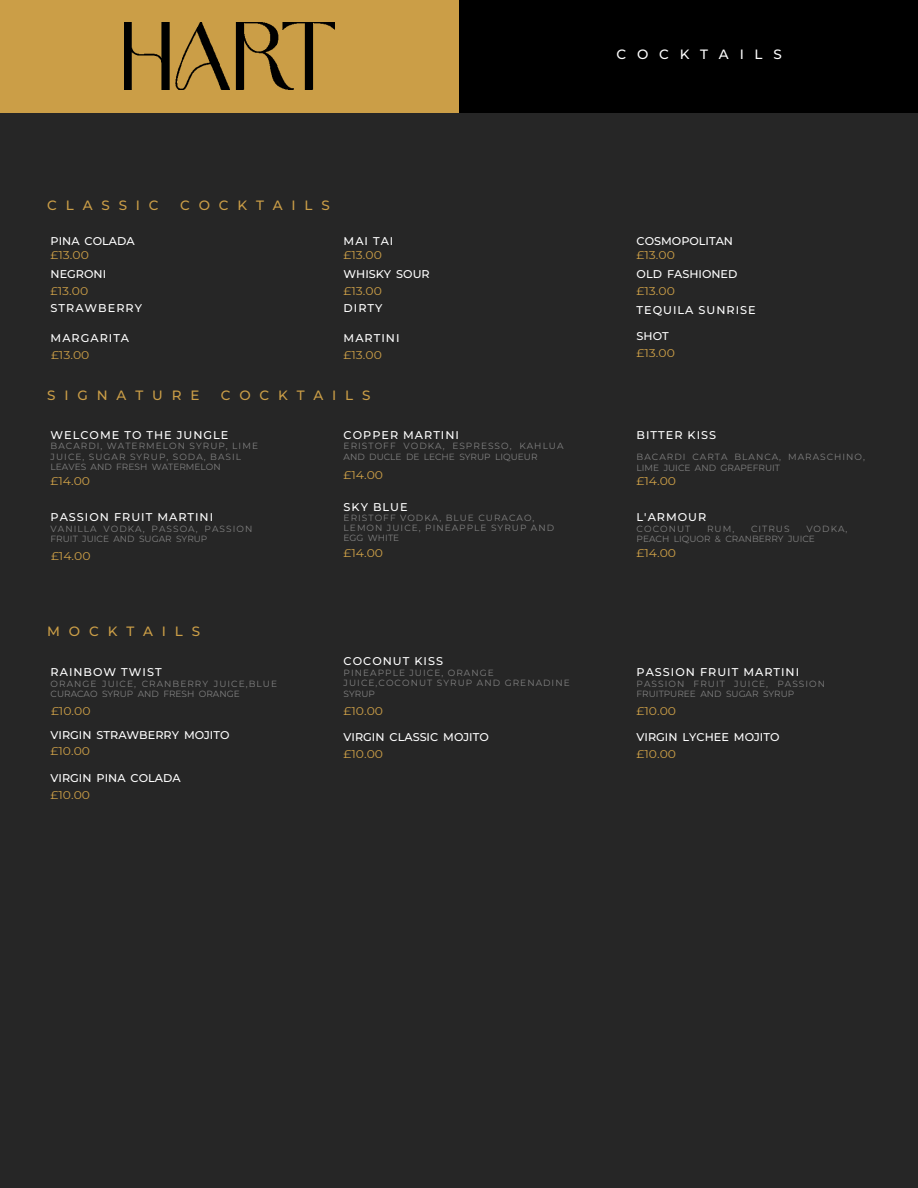
<style>
.page{position:relative;width:918px;height:1188px;background:#262626}
.page>*{position:absolute;margin:0;border:0;box-sizing:border-box;transform-origin:0 0}
.t1{font:500 13.5px "Montserrat";letter-spacing:.655em;color:#cb9e47}
.t2{font:500 13.5px "Montserrat";letter-spacing:.8em;color:#fff}
.t3{font:500 11.25px/16.8px "Montserrat";letter-spacing:.09em;color:#fff}
.t4{font:500 11.25px/16.8px "Montserrat";color:#fff}
.t5{font:11.25px/16.8px "Montserrat";color:#cb9e47;scale:1.1 1}
.t6{font:9px/10.2px "Montserrat";letter-spacing:.115em;color:#808080}
.t7{font:9px/10.2px "Montserrat";color:#808080}
.s1{font-weight:400;color:#cb9e47}
.s2{font-weight:500;color:#fff}
</style>
<div class="page">
<div style="left:0;top:0;width:459px;height:112px;background:#cb9e47"></div>
<img style="left:124px;top:22px;width:211px;height:68px">
<div style="left:459px;top:0;width:459px;height:112px;background:#000"></div>
<p class="t2" style="left:617px;top:45px;width:167px">COCKTAILS</p>
<h1 class="t1" style="left:47px;top:195px;width:113px">CLASSIC</h1>
<h1 class="t1" style="left:180px;top:195px;width:151px">COCKTAILS</h1>
<h2 class="t4" style="left:51px;top:234px;width:86px;line-height:13.5px">PINA COLADA <span class="s1">£13.00</span></h2>
<h2 class="t3" style="left:51px;top:265px;width:93px">NEGRONI <span class="s1">£13.00<br></span>STRAWBERRY</h2>
<h2 class="t3" style="left:51px;top:329px;width:80px;line-height:17.2px">MARGARITA <span class="s1">£13.00</span></h2>
<h2 class="t3" style="left:344px;top:234px;width:51px;line-height:13.5px">MAI TAI <span class="s1">£13.00</span></h2>
<h2 class="t4" style="left:344px;top:265px;width:88px">WHISKY SOUR <span class="s1">£13.00<br></span>DIRTY</h2>
<h2 class="t3" style="left:344px;top:329px;width:57px">MARTINI <span class="s1">£13.00</span></h2>
<h1 class="t1" style="left:47px;top:386px;width:154px">SIGNATURE</h1>
<h1 class="t1" style="left:221px;top:386px;width:151px">COCKTAILS</h1>
<p class="t3" style="left:51px;top:426px;width:179px">WELCOME TO THE JUNGLE</p>
<p class="t6" style="left:51px;top:441px;width:209px">BACARDI, WATERMELON SYRUP, LIME<br>JUICE, SUGAR SYRUP, SODA, BASIL<br>LEAVES AND FRESH WATERMELON</p>
<p class="t5" style="left:51px;top:473px;width:37px">£14.00</p>
<p class="t3" style="left:51px;top:508px;width:164px">PASSION FRUIT MARTINI</p>
<p class="t6" style="left:51px;top:524px;width:203px">VANILLA VODKA, PASSOA, PASSION<br>FRUIT JUICE AND SUGAR SYRUP</p>
<p class="t5" style="left:51px;top:547px;width:37px">£14.00</p>
<p class="t1" style="left:47px;top:622px;width:154px">MOCKTAILS</p>
<p class="t3" style="left:51px;top:664px;width:113px">RAINBOW TWIST</p>
<p class="t6" style="left:51px;top:679px;width:228px">ORANGE JUICE, CRANBERRY JUICE,BLUE<br>CURACAO SYRUP AND FRESH ORANGE</p>
<p class="t4" style="left:51px;top:699px;width:180px;line-height:23.2px"><span class="s1">£10.00<br></span>VIRGIN STRAWBERRY MOJITO</p>
<p class="t5" style="left:51px;top:743px;width:37px">£10.00</p>
<p class="t4" style="left:51px;top:770px;width:132px">VIRGIN PINA COLADA <span class="s1">£10.00</span></p>
<h2 class="t3" style="left:344px;top:426px;width:117px">COPPER MARTINI</h2>
<h2 class="t6" style="left:344px;top:441px;width:221px">ERISTOFF VODKA, ESPRESSO, KAHLUA<br>AND DUCLE DE LECHE SYRUP LIQUEUR</h2>
<h2 class="t5" style="left:344px;top:466px;width:37px">£14.00</h2>
<h2 class="t3" style="left:344px;top:498px;width:66px">SKY BLUE</h2>
<h2 class="t6" style="left:344px;top:513px;width:212px">ERISTOFF VODKA, BLUE CURACAO,<br>LEMON JUICE, PINEAPPLE SYRUP AND<br>EGG WHITE</h2>
<h2 class="t5" style="left:344px;top:544px;width:37px">£14.00</h2>
<h3 class="t3" style="left:344px;top:653px;width:101px">COCONUT KISS</h3>
<h3 class="t6" style="left:344px;top:668px;width:228px">PINEAPPLE JUICE, ORANGE<br>JUICE,COCONUT SYRUP AND GRENADINE<br>SYRUP</h3>
<h3 class="t5" style="left:344px;top:703px;width:37px">£10.00</h3>
<h3 class="t4" style="left:344px;top:728px;width:147px">VIRGIN CLASSIC MOJITO <span class="s1">£10.00</span></h3>
<h4 class="t4" style="left:637px;top:234px;width:98px;line-height:13.5px">COSMOPOLITAN <span class="s1">£13.00</span></h4>
<h4 class="t4" style="left:637px;top:265px;width:102px">OLD FASHIONED <span class="s1">£13.00</span></h4>
<h4 class="t3" style="left:637px;top:301px;width:121px">TEQUILA SUNRISE</h4>
<h4 class="t5" style="left:637px;top:327px;width:36px"><span class="s2">SHOT </span>£13.00</h4>
<h4 class="t3" style="left:637px;top:426px;width:81px">BITTER KISS</h4>
<h4 class="t6" style="left:637px;top:452px;width:230px">BACARDI CARTA BLANCA, MARASCHINO,<br>LIME JUICE AND GRAPEFRUIT</h4>
<h4 class="t5" style="left:637px;top:473px;width:37px">£14.00</h4>
<h2 class="t3" style="left:637px;top:508px;width:71px">L'ARMOUR</h2>
<h3 class="t7" style="left:637px;top:524px;width:212px;text-indent:170px">VODKA,<br>PEACH LIQUOR &amp; CRANBERRY JUICE</h3>
<h3 class="t5" style="left:637px;top:544px;width:37px">£14.00</h3>
<h3 class="t6" style="left:637px;top:524px;width:55px">COCONUT</h3>
<h3 class="t6" style="left:707px;top:524px;width:29px">RUM,</h3>
<h3 class="t6" style="left:751px;top:524px;width:40px">CITRUS</h3>
<h4 class="t3" style="left:637px;top:664px;width:164px">PASSION FRUIT MARTINI</h4>
<h4 class="t6" style="left:637px;top:679px;width:190px">PASSION FRUIT JUICE, PASSION<br>FRUITPUREE AND SUGAR SYRUP</h4>
<h4 class="t5" style="left:637px;top:703px;width:37px">£10.00</h4>
<h4 class="t4" style="left:637px;top:728px;width:144px">VIRGIN LYCHEE MOJITO <span class="s1">£10.00</span></h4>
</div>
